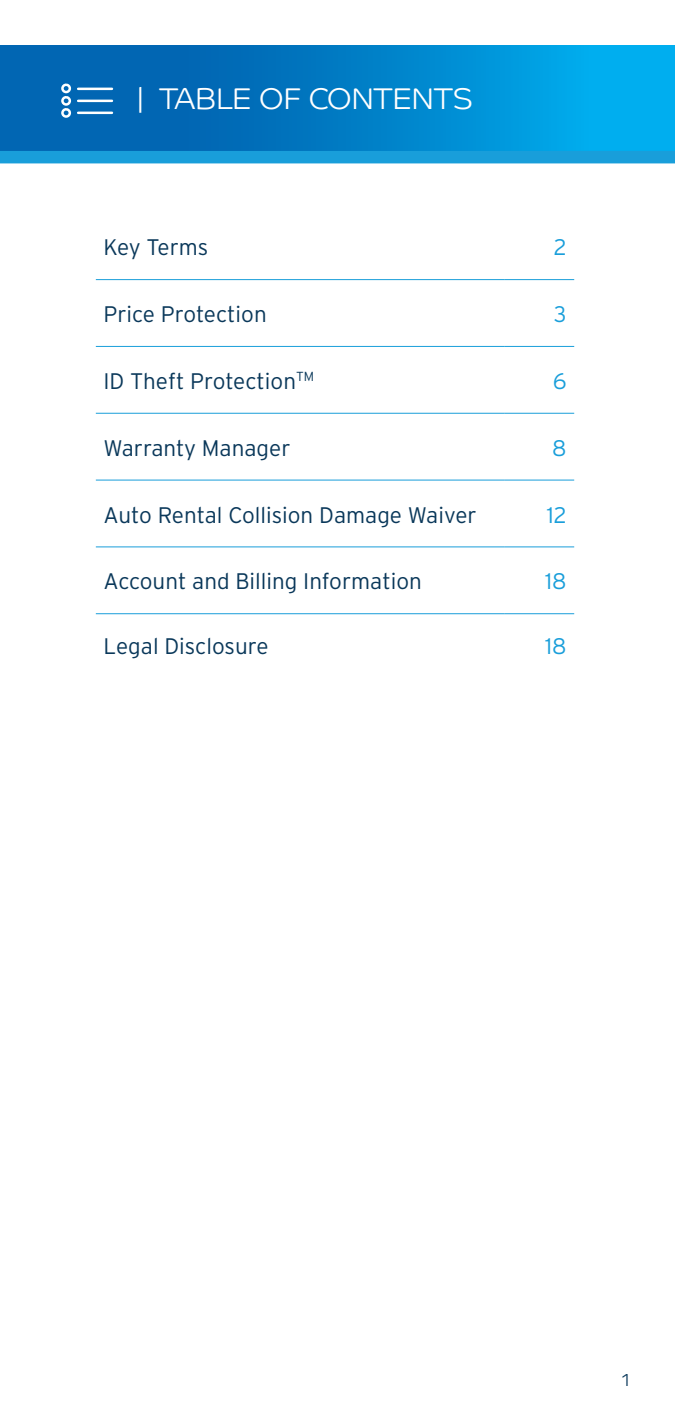
<style>
.page{position:relative;width:675px;height:1418px;background:#fff}
.page>*{position:absolute;margin:0;border:0;box-sizing:border-box;transform-origin:0 0}
.t1{font:30px "Barclaycard Co Lt";color:#fff}
.t2{font:300 22.5px "Interstate";color:#0a385a}
.t3{font:300 22.5px "Interstate";color:#199eda}
.t4{font:17.5px "Barclaycard Co Lt";color:#0a385a}
</style>
<div class="page">
<hr style="left:96px;top:279px;width:408px;height:1px;background:#199eda">
<hr style="left:504px;top:279px;width:70px;height:1px;background:#199eda">
<hr style="left:96px;top:346px;width:408px;height:1px;background:#199eda">
<hr style="left:504px;top:346px;width:70px;height:1px;background:#199eda">
<hr style="left:96px;top:413px;width:408px;height:1px;background:#199eda">
<hr style="left:504px;top:413px;width:70px;height:1px;background:#199eda">
<hr style="left:96px;top:479px;width:408px;height:1px;background:#199eda">
<hr style="left:504px;top:479px;width:70px;height:1px;background:#199eda">
<hr style="left:96px;top:546px;width:408px;height:1px;background:#199eda">
<hr style="left:504px;top:546px;width:70px;height:1px;background:#199eda">
<hr style="left:96px;top:613px;width:408px;height:1px;background:#199eda">
<hr style="left:504px;top:613px;width:70px;height:1px;background:#199eda">
<svg style="left:0;top:45px;width:675px;height:106px;background:#0081c9"></svg>
<div style="left:0;top:151px;width:675px;height:12px;background:#199eda"></div>
<div style="left:61px;top:84px;width:10px;height:9px;border:2px solid #fff;border-radius:50%"></div>
<div style="left:61px;top:96px;width:10px;height:10px;border:2px solid #fff;border-radius:50%"></div>
<div style="left:61px;top:108px;width:10px;height:10px;border:2px solid #fff;border-radius:50%"></div>
<hr style="left:78px;top:100px;width:34px;height:2px;background:#fff">
<hr style="left:78px;top:112px;width:34px;height:2px;background:#fff">
<hr style="left:78px;top:88px;width:34px;height:2px;background:#fff">
<p class="t1" style="left:137px;top:81px;width:337px">| TABLE OF CONTENTS</p>
<p class="t2" style="left:103px;top:235px;width:106px">Key Terms</p>
<p class="t3" style="left:554px;top:235px;width:14px">2</p>
<p class="t2" style="left:103px;top:301px;width:165px">Price Protection</p>
<p class="t3" style="left:554px;top:301px;width:14px">3</p>
<p class="t2" style="left:103px;top:368px;width:212px">ID Theft Protection<sup>TM</sup></p>
<p class="t3" style="left:553px;top:368px;width:15px">6</p>
<p class="t2" style="left:103px;top:435px;width:189px">Warranty Manager</p>
<p class="t3" style="left:552px;top:435px;width:16px">8</p>
<p class="t2" style="left:103px;top:502px;width:375px">Auto Rental Collision Damage Waiver</p>
<p class="t3" style="left:547px;top:502px;width:21px">12</p>
<p class="t2" style="left:103px;top:569px;width:320px">Account and Billing Information</p>
<p class="t3" style="left:545px;top:569px;width:23px">18</p>
<p class="t2" style="left:103px;top:633px;width:167px">Legal Disclosure</p>
<p class="t3" style="left:545px;top:633px;width:23px">18</p>
<p class="t4" style="left:622px;top:1369px;width:9px">1</p>
</div>
